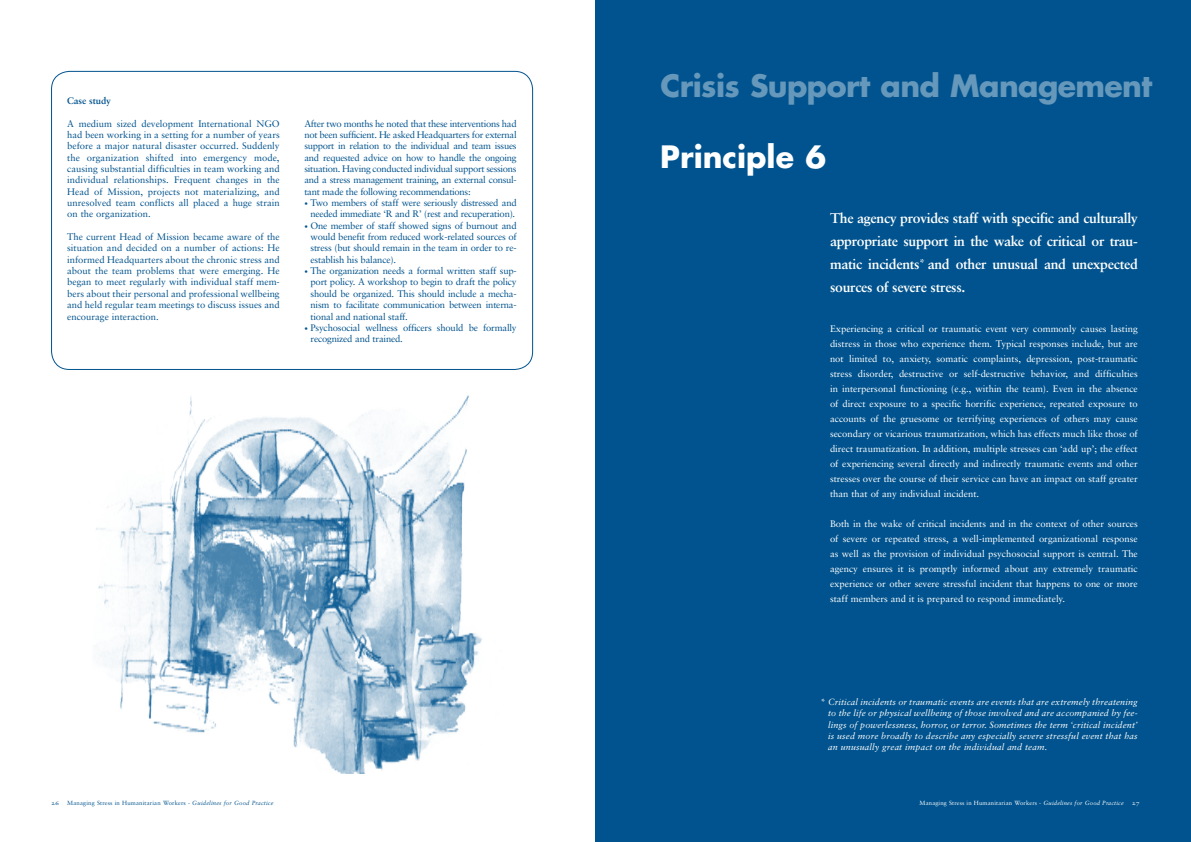
<style>
.page{position:relative;width:1191px;height:842px;background:#fff}
.page>*{position:absolute;margin:0;border:0;box-sizing:border-box;transform-origin:0 0}
.t1{font:700 30px "Futura";letter-spacing:-.02em;color:#6698bb}
.t2{font:700 30px "Futura";color:#fff}
.t3{font:14px/23px "Sabon Bold Os F";letter-spacing:-.02em;color:#fff;text-align:justify}
.t4{font:9.5px/11.3px "Sabon";letter-spacing:-.02em;color:#00538e;text-align:justify}
.t5{font:9.5px/15px "Sabon";color:#fff;text-align:justify}
.t6{font:9.5px "Sabon Bold Os F";letter-spacing:-.01em;color:#00538e}
.t7{font:9px/11.3px "Sabon Italic Os F";letter-spacing:.015em;color:#fff;text-align:justify}
.t8{font:6px "Sabon";letter-spacing:.03em;color:#00538e}
.t9{font:6px "Sabon";letter-spacing:.025em;color:#fff}
.t10{font:6px "Sabon Roman SC";color:#00538e;scale:1.2 1}
.t11{font:6px "Sabon Roman SC";color:#fff;scale:1.2 1}
.s1{font-size:7px}
.s2{font-family:"Sabon Italic Os F"}
</style>
<div class="page">
<img style="left:96px;top:395px;width:386px;height:378px">
<div style="left:51px;top:71px;width:482px;height:299px;border:1px solid #00538e;border-radius:18px"></div>
<div style="left:595px;top:0;width:596px;height:842px;background:#00538e"></div>
<p class="t6" style="left:67px;top:95px;width:45px">Case study</p>
<p class="t4" style="left:67px;top:118px;width:214px">A medium sized development International NGO had been working in a setting for a number of years before a major natural disaster occurred. Suddenly the organization shifted into emergency mode, causing substantial difficulties in team working and individual relationships. Frequent changes in the Head of Mission, projects not materializing, and unresolved team conflicts all placed a huge strain on the organization.</p>
<p class="t4" style="left:67px;top:231px;width:214px">The current Head of Mission became aware of the situation and decided on a number of actions: He informed Headquarters about the chronic stress and about the team problems that were emerging. He began to meet regularly with individual staff mem&shy;bers about their personal and professional wellbeing and held regular team meetings to discuss issues and encourage interaction.</p>
<p class="t4" style="left:304px;top:118px;width:214px">After two months he noted that these interventions had not been sufficient. He asked Headquarters for external support in relation to the individual and team issues and requested advice on how to handle the ongoing situation. Having conducted individual support sessions and a stress management training, an external consul&shy;tant made the following recommendations:</p>
<p class="t4" style="left:304px;top:197px;width:214px;text-align:center"><span class="s1">•</span> Two members of staff were seriously distressed and needed immediate ‘R and R’ (rest and recuperation).</p>
<p class="t4" style="left:310px;top:220px;width:208px;text-indent:-6px"><span class="s1">•</span> One member of staff showed signs of burnout and would benefit from reduced work-related sources of stress (but should remain in the team in order to re&shy;establish his balance).</p>
<p class="t4" style="left:310px;top:265px;width:208px;text-indent:-6px"><span class="s1">•</span> The organization needs a formal written staff sup&shy;port policy. A workshop to begin to draft the policy should be organized. This should include a mecha&shy;nism to facilitate communication between interna&shy;tional and national staff.</p>
<p class="t4" style="left:310px;top:322px;width:208px;text-indent:-6px"><span class="s1">•</span> Psychosocial wellness officers should be formally recognized and trained.</p>
<h1 class="t1" style="left:660px;top:65px;width:493px">Crisis Support and Management</h1>
<h1 class="t2" style="left:660px;top:136px;width:167px">Principle 6</h1>
<h2 class="t3" style="left:830px;top:206px;width:309px">The agency provides staff with specific and culturally appropriate support in the wake of critical or trau&shy;matic incidents<sup>*</sup> and other unusual and unexpected sources of severe stress.</h2>
<p class="t5" style="left:830px;top:321px;width:309px">Experiencing a critical or traumatic event very commonly causes lasting distress in those who experience them. Typical responses include, but are not limited to, anxiety, somatic complaints, depression, post-traumatic stress disorder, destructive or self-destructive behavior, and difficulties in interpersonal functioning (e.g., within the team). Even in the absence of direct exposure to a specific horrific experience, repeated exposure to accounts of the gruesome or terrifying experiences of others may cause secondary or vicarious traumatization, which has effects much like those of direct traumatization. In addition, multiple stresses can ‘add up’; the effect of experiencing several directly and indirectly traumatic events and other stresses over the course of their service can have an impact on staff greater than that of any individual incident.</p>
<p class="t5" style="left:830px;top:516px;width:309px">Both in the wake of critical incidents and in the context of other sources of severe or repeated stress, a well-implemented organizational response as well as the provision of individual psychosocial support is central. The agency ensures it is promptly informed about any extremely traumatic experience or other severe stressful incident that happens to one or more staff members and it is prepared to respond immediately.</p>
<p class="t7" style="left:828px;top:696px;width:311px;text-indent:-8px">* Critical incidents or traumatic events are events that are extremely threatening to the life or physical wellbeing of those involved and are accompanied by fee&shy;lings of powerlessness, horror, or terror. Sometimes the term ‘critical incident’ is used more broadly to describe any especially severe stressful event that has an unusually great impact on the individual and team.</p>
<p class="t10" style="left:51px;top:800px;width:8px">26</p>
<p class="t8" style="left:67px;top:800px;width:208px">Managing Stress in Humanitarian Workers - <span class="s2">Guidelines for Good Practice</span></p>
<p class="t9" style="left:919px;top:800px;width:206px">Managing Stress in Humanitarian Workers - <span class="s2">Guidelines for Good Practice</span></p>
<p class="t11" style="left:1132px;top:800px;width:8px">27</p>
</div>
